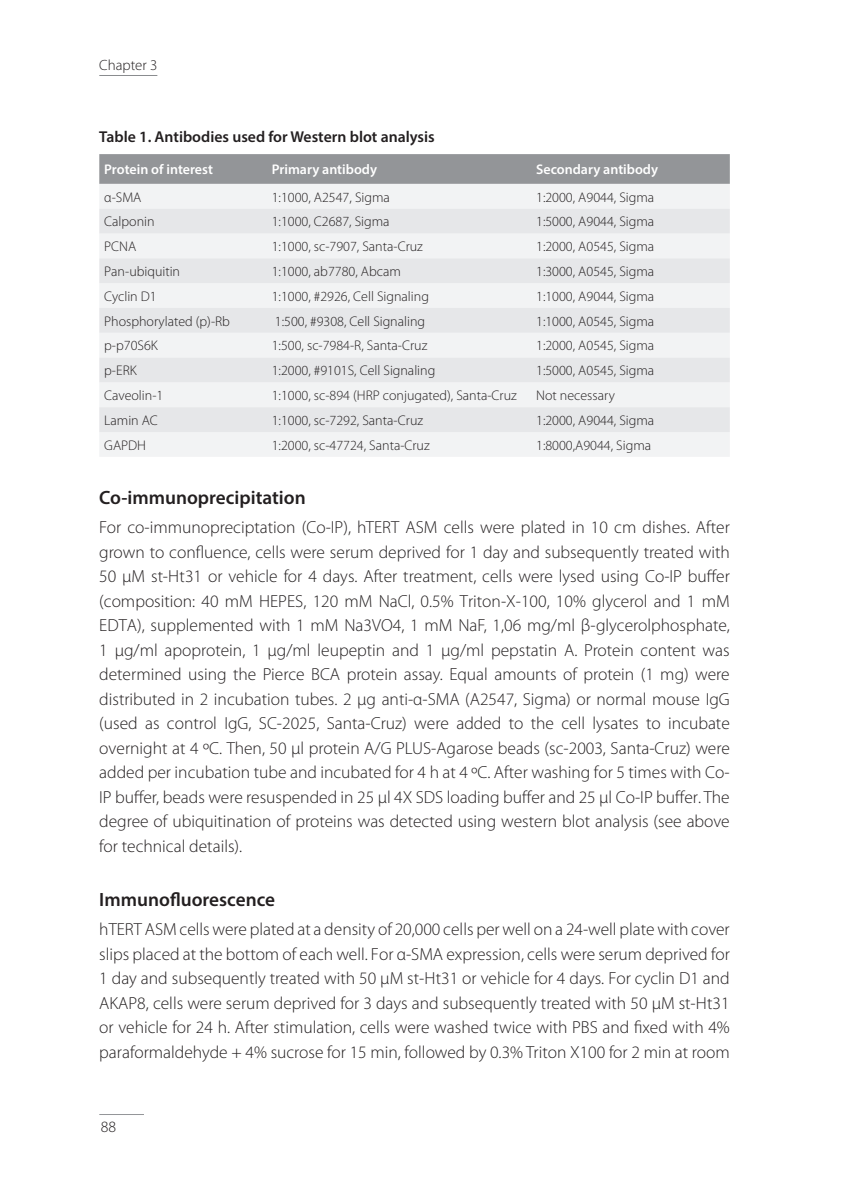
<style>
.page{position:relative;width:844px;height:1191px;background:#fff}
.page>*{position:absolute;margin:0;border:0;box-sizing:border-box;transform-origin:0 0}
.t1{font:600 19.25px "Myriad Pro";color:#231f20}
.t2{font:300 17.5px/24.5px "Myriad Pro";color:#231f20;text-align:justify}
.t3{font:600 15.75px "Myriad Pro";color:#231f20}
.t4{font:300 15.75px "Myriad Pro";color:#231f20}
.t5{font:300 14.88px "Myriad Pro";color:#231f20}
.t6{font:300 14px "Myriad Pro";color:#231f20}
.t7{font:600 14px "Myriad Pro";color:#fff}
</style>
<div class="page">
<hr style="left:99px;top:75px;width:58px;height:1px;background:#8a8c8f">
<hr style="left:99px;top:1114px;width:45px;height:1px;background:#939598">
<div style="left:99px;top:154px;width:630px;height:30px;background:#939598"></div>
<div style="left:99px;top:184px;width:630px;height:273px;background:#f2f3f4"></div>
<svg style="left:99px;top:209px;width:630px;height:223px;fill:#e6e7e9"></svg>
<p class="t5" style="left:99px;top:57px;width:60px">Chapter 3</p>
<p class="t3" style="left:99px;top:127px;width:337px">Table 1. Antibodies used for Western blot analysis</p>
<p class="t7" style="left:104px;top:161px;width:110px">Protein of interest</p>
<p class="t7" style="left:272px;top:161px;width:107px">Primary antibody</p>
<p class="t7" style="left:536px;top:161px;width:123px">Secondary antibody</p>
<p class="t6" style="left:104px;top:189px;width:39px">α-SMA</p>
<p class="t6" style="left:272px;top:189px;width:119px">1:1000, A2547, Sigma</p>
<p class="t6" style="left:536px;top:189px;width:119px">1:2000, A9044, Sigma</p>
<p class="t6" style="left:104px;top:214px;width:52px">Calponin</p>
<p class="t6" style="left:272px;top:214px;width:119px">1:1000, C2687, Sigma</p>
<p class="t6" style="left:536px;top:214px;width:119px">1:5000, A9044, Sigma</p>
<p class="t6" style="left:104px;top:239px;width:34px">PCNA</p>
<p class="t6" style="left:272px;top:239px;width:152px">1:1000, sc-7907, Santa-Cruz</p>
<p class="t6" style="left:536px;top:239px;width:119px">1:2000, A0545, Sigma</p>
<p class="t6" style="left:104px;top:264px;width:77px">Pan-ubiquitin</p>
<p class="t6" style="left:272px;top:264px;width:130px">1:1000, ab7780, Abcam</p>
<p class="t6" style="left:536px;top:264px;width:119px">1:3000, A0545, Sigma</p>
<p class="t6" style="left:104px;top:288px;width:54px">Cyclin D1</p>
<p class="t6" style="left:272px;top:288px;width:159px">1:1000, #2926, Cell Signaling</p>
<p class="t6" style="left:536px;top:288px;width:119px">1:1000, A9044, Sigma</p>
<p class="t6" style="left:104px;top:313px;width:127px">Phosphorylated (p)-Rb</p>
<p class="t6" style="left:275px;top:313px;width:152px">1:500, #9308, Cell Signaling</p>
<p class="t6" style="left:536px;top:313px;width:119px">1:1000, A0545, Sigma</p>
<p class="t6" style="left:104px;top:338px;width:55px">p-p70S6K</p>
<p class="t6" style="left:272px;top:338px;width:157px">1:500, sc-7984-R, Santa-Cruz</p>
<p class="t6" style="left:536px;top:338px;width:119px">1:2000, A0545, Sigma</p>
<p class="t6" style="left:104px;top:363px;width:34px">p-ERK</p>
<p class="t6" style="left:272px;top:363px;width:165px">1:2000, #9101S, Cell Signaling</p>
<p class="t6" style="left:536px;top:363px;width:119px">1:5000, A0545, Sigma</p>
<p class="t6" style="left:104px;top:388px;width:61px">Caveolin-1</p>
<p class="t6" style="left:272px;top:388px;width:246px">1:1000, sc-894 (HRP conjugated), Santa-Cruz</p>
<p class="t6" style="left:536px;top:388px;width:80px">Not necessary</p>
<p class="t6" style="left:104px;top:412px;width:55px">Lamin AC</p>
<p class="t6" style="left:272px;top:412px;width:153px">1:1000, sc-7292, Santa-Cruz</p>
<p class="t6" style="left:536px;top:412px;width:119px">1:2000, A9044, Sigma</p>
<p class="t6" style="left:104px;top:437px;width:43px">GAPDH</p>
<p class="t6" style="left:272px;top:437px;width:159px">1:2000, sc-47724, Santa-Cruz</p>
<p class="t6" style="left:536px;top:437px;width:116px">1:8000,A9044, Sigma</p>
<p class="t1" style="left:99px;top:485px;width:208px">Co-immunoprecipitation</p>
<p class="t2" style="left:99px;top:515px;width:632px">For co-immunopreciptation (Co-IP), hTERT ASM cells were plated in 10 cm dishes. After grown to confluence, cells were serum deprived for 1 day and subsequently treated with 50 µM st-Ht31 or vehicle for 4 days. After treatment, cells were lysed using Co-IP buffer (composition: 40 mM HEPES, 120 mM NaCl, 0.5% Triton-X-100, 10% glycerol and 1 mM EDTA), supplemented with 1 mM Na3VO4, 1 mM NaF, 1,06 mg/ml β-glycerolphosphate, 1 μg/ml apoprotein, 1 μg/ml leupeptin and 1 μg/ml pepstatin A. Protein content was determined using the Pierce BCA protein assay. Equal amounts of protein (1 mg) were distributed in 2 incubation tubes. 2 µg anti-α-SMA (A2547, Sigma) or normal mouse IgG (used as control IgG, SC-2025, Santa-Cruz) were added to the cell lysates to incubate overnight at 4 ºC. Then, 50 μl protein A/G PLUS-Agarose beads (sc-2003, Santa-Cruz) were added per incubation tube and incubated for 4 h at 4 ºC. After washing for 5 times with Co-IP buffer, beads were resuspended in 25 μl 4X SDS loading buffer and 25 μl Co-IP buffer. The degree of ubiquitination of proteins was detected using western blot analysis (see above for technical details).</p>
<p class="t1" style="left:99px;top:887px;width:177px">Immunofluorescence</p>
<p class="t2" style="left:99px;top:917px;width:632px">hTERT ASM cells were plated at a density of 20,000 cells per well on a 24-well plate with cover slips placed at the bottom of each well. For α-SMA expression, cells were serum deprived for 1 day and subsequently treated with 50 µM st-Ht31 or vehicle for 4 days. For cyclin D1 and AKAP8, cells were serum deprived for 3 days and subsequently treated with 50 µM st-Ht31 or vehicle for 24 h. After stimulation, cells were washed twice with PBS and fixed with 4% paraformaldehyde + 4% sucrose for 15 min, followed by 0.3% Triton X100 for 2 min at room</p>
<p class="t4" style="left:101px;top:1118px;width:17px">88</p>
</div>
